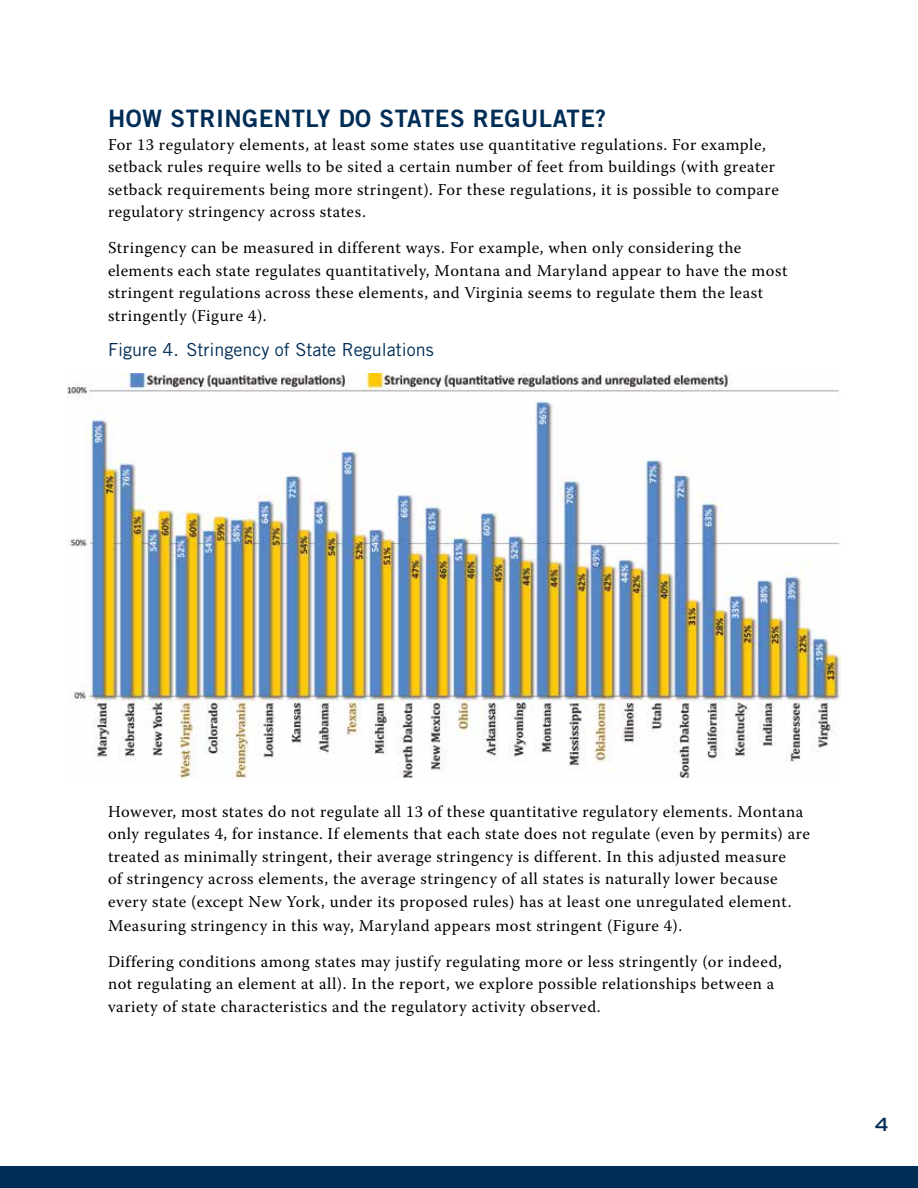
<style>
.page{position:relative;width:918px;height:1188px;background:#fff}
.page>*{position:absolute;margin:0;border:0;box-sizing:border-box;transform-origin:0 0}
.t1{font:24px "Trade Gothic Bold Two";letter-spacing:.02em;color:#002d56}
.t2{font:18px "Trade Gothic";color:#002d56}
.t3{font:700 expanded 18px "Trade Gothic LT";color:#002d56}
.t4{font:16.5px/22.5px "Warnock Pro";letter-spacing:.03em;color:#000}
</style>
<div class="page">
<img style="left:68px;top:374px;width:773px;height:403px">
<div style="left:0;top:1166px;width:918px;height:22px;background:#002d56"></div>
<h1 class="t1" style="left:108px;top:104px;width:500px">HOW STRINGENTLY DO STATES REGULATE?</h1>
<p class="t4" style="left:108px;top:133px;width:672px">For 13 regulatory elements, at least some states use quantitative regulations. For example, setback rules require wells to be sited a certain number of feet from buildings (with greater setback requirements being more stringent). For these regulations, it is possible to compare regulatory stringency across states.</p>
<p class="t4" style="left:108px;top:237px;width:681px">Stringency can be measured in different ways. For example, when only considering the elements each state regulates quantitatively, Montana and Maryland appear to have the most stringent regulations across these elements, and Virginia seems to regulate them the least stringently (Figure 4).</p>
<p class="t2" style="left:108px;top:339px;width:327px">Figure 4. Stringency of State Regulations</p>
<p class="t4" style="left:108px;top:800px;width:704px">However, most states do not regulate all 13 of these quantitative regulatory elements. Montana only regulates 4, for instance. If elements that each state does not regulate (even by permits) are treated as minimally stringent, their average stringency is different. In this adjusted measure<br>of stringency across elements, the average stringency of all states is naturally lower because every state (except New York, under its proposed rules) has at least one unregulated element.</p>
<p class="t4" style="left:108px;top:907px;width:675px;line-height:36px">Measuring stringency in this way, Maryland appears most stringent (Figure 4).<br>Differing conditions among states may justify regulating more or less stringently (or indeed,</p>
<p class="t4" style="left:108px;top:972px;width:668px">not regulating an element at all). In the report, we explore possible relationships between a variety of state characteristics and the regulatory activity observed.</p>
<p class="t3" style="left:875px;top:1113px;width:14px">4</p>
</div>
